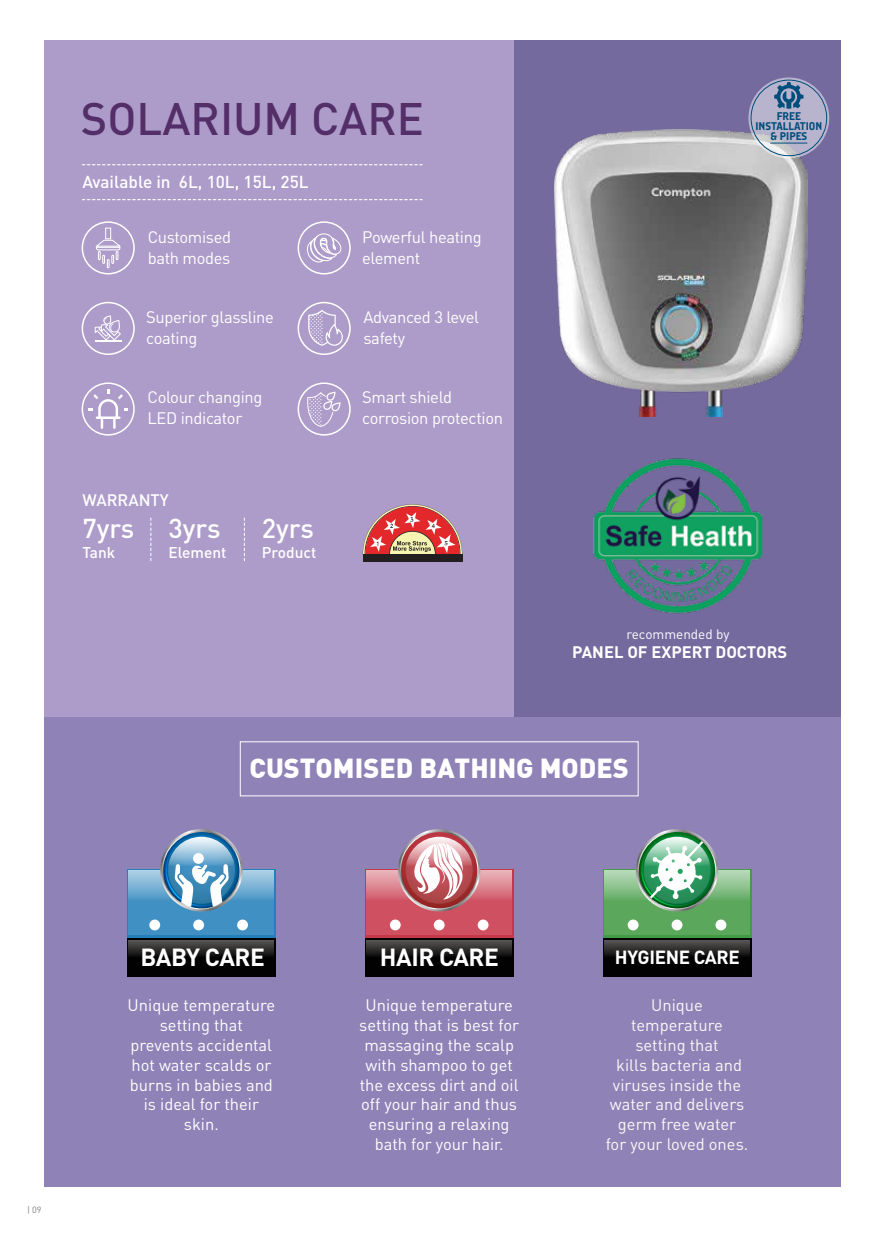
<style>
.page{position:relative;width:891px;height:1242px;background:#fff}
.page>*{position:absolute;margin:0;border:0;box-sizing:border-box;transform-origin:0 0}
.t1{font:500 45px "DIN Pro";color:#532e68}
.t2{font:900 27px "DIN";color:#fff}
.t3{font:500 27px "DIN Pro";color:#fff}
.t4{font:700 24.45px "DIN Pro";letter-spacing:-.02em;color:#fff}
.t5{font:700 18.9px "DIN Pro";letter-spacing:-.02em;color:#fff}
.t6{font:500 17.1px "DIN Pro";color:#fff}
.t7{font:16.5px/19.8px "DIN Pro";color:#fff;text-align:center}
.t8{font:16.5px/21px "DIN Pro";letter-spacing:-.02em;color:#fff}
.t9{font:16.5px/19.8px "DIN Pro";color:#fbf8f7;text-align:center}
.t10{font:700 16.5px "DIN Pro";color:#fff}
.t11{font:500 16.5px "DIN Pro";color:#fff}
.t12{font:500 15.45px "DIN Pro";color:#fff}
.t13{font:13.5px "DIN Pro";color:#fff}
.t14{font:11.4px/9.6px "Audimat 3000 Mi gras";color:#004e7b;text-align:center}
.t15{font:9px "DIN Pro";color:#808285}
</style>
<div class="page">
<div style="left:44px;top:41px;width:797px;height:1146px;background:#ad9cc9"></div>
<div style="left:44px;top:717px;width:797px;height:470px;background:#8e82b7"></div>
<div style="left:514px;top:41px;width:327px;height:676px;background:#756a9e"></div>
<svg style="left:151px;top:518px;width:1px;height:43px"></svg>
<svg style="left:244px;top:518px;width:1px;height:43px"></svg>
<svg style="left:82px;top:164px;width:340px;height:1px"></svg>
<svg style="left:82px;top:199px;width:340px;height:1px"></svg>
<div style="left:363px;top:554px;width:99px;height:7px;background:#231f20"></div>
<svg style="left:363px;top:504px;width:99px;height:50px"></svg>
<div style="left:82px;top:382px;width:53px;height:54px;border:2px solid #fff;border-radius:50%"></div>
<div style="left:82px;top:302px;width:53px;height:53px;border:2px solid #fff;border-radius:50%"></div>
<svg style="left:95px;top:315px;width:26px;height:25px"></svg>
<hr style="left:95px;top:340px;width:27px;height:2px;background:#fff">
<div style="left:298px;top:302px;width:53px;height:53px;border:2px solid #fff;border-radius:50%"></div>
<svg style="left:308px;top:310px;width:36px;height:36px"></svg>
<div style="left:298px;top:221px;width:53px;height:54px;border:2px solid #fff;border-radius:50%"></div>
<svg style="left:307px;top:233px;width:35px;height:29px"></svg>
<div style="left:82px;top:221px;width:53px;height:54px;border:2px solid #fff;border-radius:50%"></div>
<div style="left:105px;top:228px;width:6px;height:11px;border:1px solid #fff"></div>
<svg style="left:95px;top:239px;width:26px;height:30px"></svg>
<div style="left:298px;top:382px;width:53px;height:54px;border:2px solid #fff;border-radius:50%"></div>
<svg style="left:305px;top:392px;width:36px;height:35px"></svg>
<svg style="left:401px;top:832px;width:76px;height:76px"></svg>
<svg style="left:409px;top:837px;width:61px;height:6px"></svg>
<svg style="left:365px;top:843px;width:148px;height:134px;background:#935964"></svg>
<div style="left:390px;top:920px;width:11px;height:10px;background:#fff;border-radius:50%"></div>
<div style="left:434px;top:920px;width:11px;height:10px;background:#fff;border-radius:50%"></div>
<div style="left:478px;top:920px;width:11px;height:10px;background:#fff;border-radius:50%"></div>
<svg style="left:639px;top:832px;width:76px;height:76px"></svg>
<svg style="left:650px;top:837px;width:54px;height:2px"></svg>
<svg style="left:603px;top:839px;width:148px;height:138px;background:#5b8166"></svg>
<div style="left:628px;top:920px;width:11px;height:10px;background:#fff;border-radius:50%"></div>
<div style="left:672px;top:920px;width:10px;height:10px;background:#fff;border-radius:50%"></div>
<div style="left:716px;top:920px;width:10px;height:10px;background:#fff;border-radius:50%"></div>
<svg style="left:163px;top:832px;width:76px;height:76px"></svg>
<svg style="left:169px;top:837px;width:65px;height:8px"></svg>
<svg style="left:127px;top:845px;width:148px;height:132px;background:#4f7490"></svg>
<div style="left:149px;top:920px;width:11px;height:10px;background:#fff;border-radius:50%"></div>
<div style="left:193px;top:920px;width:11px;height:10px;background:#fff;border-radius:50%"></div>
<div style="left:237px;top:920px;width:11px;height:10px;background:#fff;border-radius:50%"></div>
<div style="left:193px;top:853px;width:11px;height:11px;background:#fff;border-radius:50%"></div>
<img style="left:593px;top:458px;width:170px;height:156px">
<div style="left:240px;top:741px;width:399px;height:55px;border:1px solid #fff"></div>
<img style="left:554px;top:129px;width:254px;height:288px">
<svg style="left:748px;top:78px;width:81px;height:80px;background:#b4b3cb"></svg>
<div style="left:751px;top:80px;width:76px;height:76px;border:1px solid #004e7b;border-radius:50%"></div>
<svg style="left:774px;top:82px;width:30px;height:27px"></svg>
<hr style="left:770px;top:143px;width:37px;height:1px;background:#004e7b">
<svg style="left:88px;top:389px;width:40px;height:40px"></svg>
<h1 class="t1" style="left:81px;top:82px;width:345px">SOLARIUM CARE</h1>
<p class="t6" style="left:82px;top:168px;width:228px">Available in 6L, 10L, 15L, 25L</p>
<p class="t8" style="left:148px;top:225px;width:85px">Customised bath modes</p>
<p class="t8" style="left:362px;top:225px;width:121px">Powerful heating element</p>
<p class="t8" style="left:146px;top:306px;width:129px">Superior glassline coating</p>
<p class="t8" style="left:363px;top:306px;width:117px">Advanced 3 level safety</p>
<p class="t8" style="left:147px;top:386px;width:116px">Colour changing<br>LED indicator</p>
<p class="t11" style="left:82px;top:487px;width:88px">WARRANTY</p>
<h2 class="t3" style="left:82px;top:506px;width:54px">7yrs</h2>
<h2 class="t3" style="left:168px;top:506px;width:54px">3yrs</h2>
<p class="t12" style="left:82px;top:539px;width:35px">Tank</p>
<p class="t12" style="left:168px;top:539px;width:59px">Element</p>
<h2 class="t3" style="left:262px;top:506px;width:54px">2yrs</h2>
<p class="t12" style="left:262px;top:539px;width:56px">Product</p>
<p class="t8" style="left:362px;top:386px;width:142px">Smart shield corrosion protection</p>
<p class="t14" style="left:755px;top:112px;width:68px">FREE<br>INSTALLATION &amp; PIPES</p>
<p class="t13" style="left:627px;top:625px;width:105px">recommended by</p>
<p class="t10" style="left:572px;top:638px;width:217px">PANEL OF EXPERT DOCTORS</p>
<h2 class="t2" style="left:250px;top:750px;width:381px">CUSTOMISED BATHING MODES</h2>
<p class="t15" style="left:27px;top:1203px;width:16px">| 09</p>
<h3 class="t4" style="left:141px;top:937px;width:126px">BABY CARE</h3>
<p class="t7" style="left:128px;top:995px;width:149px">Unique temperature setting that prevents accidental hot water scalds or burns in babies and is ideal for their skin.</p>
<h3 class="t4" style="left:380px;top:937px;width:121px">HAIR CARE</h3>
<p class="t7" style="left:359px;top:995px;width:161px">Unique temperature setting that is best for massaging the scalp with shampoo to get the excess dirt and oil off your hair and thus ensuring a relaxing bath for your hair.</p>
<p class="t9" style="left:606px;top:995px;width:144px">Unique temperature setting that<br>kills bacteria and viruses inside the water and delivers germ free water for your loved ones.</p>
<p class="t5" style="left:615px;top:941px;width:127px">HYGIENE CARE</p>
</div>
